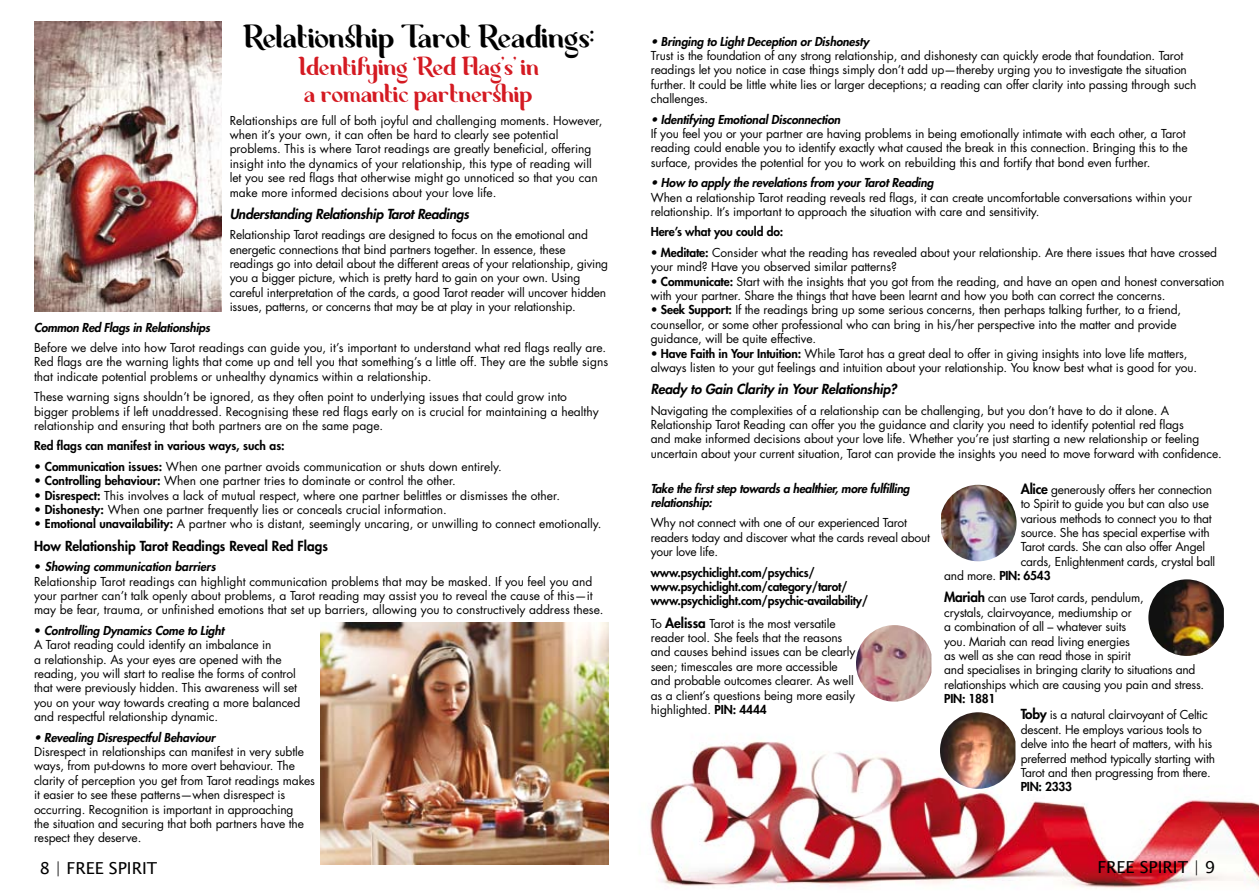
<style>
.page{position:relative;width:1259px;height:893px;background:#fff}
.page>*{position:absolute;margin:0;border:0;box-sizing:border-box;transform-origin:0 0}
.t1{font:37.5px "George";color:#000}
.t2{font:30px/27px "George";color:#d41a22}
.t3{font:16.5px "Lucida Sans Unicode";color:#000}
.t4{font:italic 800 13.5px "Futura Std";letter-spacing:-.02em;color:#000}
.t5{font:800 13.5px "Futura Std";color:#000}
.t6{font:12px/14.4px "Futura Std";letter-spacing:-.01em;color:#000}
.t7{font:italic 800 12px/14.4px "Futura Std";letter-spacing:-.01em;color:#000}
.t8{font:800 12px/14.4px "Futura Std";letter-spacing:-.02em;color:#000}
.t9{font:800 12px "Futura Std";color:#000}
.s1{font-weight:800}
.s2{font-weight:800;font-style:italic}
.s3{font-weight:800;font-size:13.5px}
</style>
<div class="page">
<img style="left:320px;top:623px;width:288px;height:241px">
<img style="left:34px;top:21px;width:187px;height:290px">
<img style="left:650px;top:517px;width:609px;height:372px">
<img style="left:856px;top:625px;width:75px;height:77px">
<img style="left:941px;top:485px;width:75px;height:76px">
<img style="left:1148px;top:579px;width:76px;height:77px">
<img style="left:940px;top:712px;width:75px;height:77px">
<h1 class="t1" style="left:243px;top:17px;width:628px">Relationship Tarot Readings:</h1>
<h2 class="t2" style="left:298px;top:54px;width:243px">Identifying ‘Red Flag’s’ in a romantic partnership</h2>
<p class="t6" style="left:230px;top:113px;width:374px">Relationships are full of both joyful and challenging moments. However, when it’s your own, it can often be hard to clearly see potential problems. This is where Tarot readings are greatly beneficial, offering insight into the dynamics of your relationship, this type of reading will let you see red flags that otherwise might go unnoticed so that you can make more informed decisions about your love life.</p>
<p class="t4" style="left:230px;top:205px;width:241px">Understanding Relationship Tarot Readings</p>
<p class="t6" style="left:230px;top:228px;width:380px">Relationship Tarot readings are designed to focus on the emotional and energetic connections that bind partners together. In essence, these readings go into detail about the different areas of your relationship, giving you a bigger picture, which is pretty hard to gain on your own. Using careful interpretation of the cards, a good Tarot reader will uncover hidden issues, patterns, or concerns that may be at play in your relationship.</p>
<p class="t7" style="left:34px;top:320px;width:178px">Common Red Flags in Relationships</p>
<p class="t6" style="left:34px;top:341px;width:576px">Before we delve into how Tarot readings can guide you, it’s important to understand what red flags really are.<br>Red flags are the warning lights that come up and tell you that something’s a little off. They are the subtle signs that indicate potential problems or unhealthy dynamics within a relationship.</p>
<p class="t6" style="left:34px;top:390px;width:566px">These warning signs shouldn’t be ignored, as they often point to underlying issues that could grow into bigger problems if left unaddressed. Recognising these red flags early on is crucial for maintaining a healthy relationship and ensuring that both partners are on the same page.</p>
<p class="t9" style="left:34px;top:438px;width:252px">Red flags can manifest in various ways, such as:</p>
<p class="t6" style="left:34px;top:459px;width:469px">• <span class="s1">Communication issues:</span> When one partner avoids communication or shuts down entirely.</p>
<p class="t6" style="left:34px;top:474px;width:423px">• <span class="s1">Controlling behaviour:</span> When one partner tries to dominate or control the other.</p>
<p class="t6" style="left:34px;top:488px;width:527px">• <span class="s1">Disrespect:</span> This involves a lack of mutual respect, where one partner belittles or dismisses the other.</p>
<p class="t6" style="left:34px;top:503px;width:414px">• <span class="s1">Dishonesty:</span> When one partner frequently lies or conceals crucial information.</p>
<p class="t6" style="left:34px;top:517px;width:569px">• <span class="s1">Emotional unavailability:</span> A partner who is distant, seemingly uncaring, or unwilling to connect emotionally.</p>
<p class="t5" style="left:34px;top:537px;width:295px">How Relationship Tarot Readings Reveal Red Flags</p>
<p class="t6" style="left:34px;top:560px;width:571px">• <span class="s2">Showing communication barriers<br></span>Relationship Tarot readings can highlight communication problems that may be masked. If you feel you and your partner can’t talk openly about problems, a Tarot reading may assist you to reveal the cause of this—it may be fear, trauma, or unfinished emotions that set up barriers, allowing you to constructively address these.</p>
<p class="t6" style="left:34px;top:623px;width:268px"><span class="s1">•</span> <span class="s2">Controlling Dynamics Come to Light<br></span>A Tarot reading could identify an imbalance in<br>a relationship. As your eyes are opened with the reading, you will start to realise the forms of control that were previously hidden. This awareness will set you on your way towards creating a more balanced and respectful relationship dynamic.</p>
<p class="t7" style="left:34px;top:730px;width:183px">• Revealing Disrespectful Behaviour</p>
<p class="t6" style="left:34px;top:744px;width:282px">Disrespect in relationships can manifest in very subtle ways, from put-downs to more overt behaviour. The clarity of perception you get from Tarot readings makes it easier to see these patterns—when disrespect is occurring. Recognition is important in approaching<br>the situation and securing that both partners have the respect they deserve.</p>
<h3 class="t3" style="left:40px;top:855px;width:119px">8 | FREE SPIRIT</h3>
<p class="t7" style="left:651px;top:34px;width:220px">• Bringing to Light Deception or Dishonesty</p>
<p class="t6" style="left:651px;top:48px;width:547px">Trust is the foundation of any strong relationship, and dishonesty can quickly erode that foundation. Tarot readings let you notice in case things simply don’t add up—thereby urging you to investigate the situation further. It could be little white lies or larger deceptions; a reading can offer clarity into passing through such challenges.</p>
<p class="t7" style="left:651px;top:112px;width:191px">• Identifying Emotional Disconnection</p>
<p class="t6" style="left:651px;top:126px;width:538px">If you feel you or your partner are having problems in being emotionally intimate with each other, a Tarot reading could enable you to identify exactly what caused the break in this connection. Bringing this to the surface, provides the potential for you to work on rebuilding this and fortify that bond even further.</p>
<p class="t7" style="left:651px;top:176px;width:284px">• How to apply the revelations from your Tarot Reading</p>
<p class="t6" style="left:651px;top:190px;width:543px">When a relationship Tarot reading reveals red flags, it can create uncomfortable conversations within your relationship. It’s important to approach the situation with care and sensitivity.</p>
<p class="t8" style="left:651px;top:225px;width:134px">Here’s what you could do:</p>
<p class="t6" style="left:651px;top:245px;width:568px"><span class="s1">• Meditate:</span> Consider what the reading has revealed about your relationship. Are there issues that have crossed your mind? Have you observed similar patterns?</p>
<p class="t6" style="left:651px;top:274px;width:575px"><span class="s1">• Communicate:</span> Start with the insights that you got from the reading, and have an open and honest conversation with your partner. Share the things that have been learnt and how you both can correct the concerns.</p>
<p class="t6" style="left:651px;top:303px;width:532px"><span class="s1">• Seek Support:</span> If the readings bring up some serious concerns, then perhaps talking further, to a friend, counsellor, or some other professional who can bring in his/her perspective into the matter and provide guidance, will be quite effective.</p>
<p class="t6" style="left:651px;top:346px;width:548px"><span class="s1">• Have Faith in Your Intuition:</span> While Tarot has a great deal to offer in giving insights into love life matters, always listen to your gut feelings and intuition about your relationship. You know best what is good for you.</p>
<p class="t4" style="left:651px;top:381px;width:248px">Ready to Gain Clarity in Your Relationship?</p>
<p class="t6" style="left:651px;top:403px;width:572px">Navigating the complexities of a relationship can be challenging, but you don’t have to do it alone. A Relationship Tarot Reading can offer you the guidance and clarity you need to identify potential red flags<br>and make informed decisions about your love life. Whether you’re just starting a new relationship or feeling uncertain about your current situation, Tarot can provide the insights you need to move forward with confidence.</p>
<p class="t7" style="left:651px;top:481px;width:260px">Take the first step towards a healthier, more fulfilling relationship:</p>
<p class="t6" style="left:651px;top:516px;width:281px">Why not connect with one of our experienced Tarot readers today and discover what the cards reveal about your love life.</p>
<p class="t8" style="left:651px;top:565px;width:219px">www.psychiclight.com/psychics/ www.psychiclight.com/category/tarot/ www.psychiclight.com/psychic-availability/</p>
<p class="t6" style="left:651px;top:616px;width:206px">To <span class="s3">Aelissa</span> Tarot is the most versatile reader tool. She feels that the reasons and causes behind issues can be clearly seen; timescales are more accessible and probable outcomes clearer. As well as a client’s questions being more easily highlighted. <span class="s1">PIN: 4444</span></p>
<p class="t6" style="left:1020px;top:482px;width:193px"><span class="s3">Alice</span> generously offers her connection</p>
<p class="t6" style="left:1020px;top:497px;width:190px">to Spirit to guide you but can also use</p>
<p class="t6" style="left:1020px;top:511px;width:192px">various methods to connect you to that</p>
<p class="t6" style="left:1020px;top:525px;width:190px">source. She has special expertise with</p>
<p class="t6" style="left:1020px;top:540px;width:186px">Tarot cards. She can also offer Angel</p>
<p class="t6" style="left:1020px;top:554px;width:196px">cards, Enlightenment cards, crystal ball</p>
<p class="t6" style="left:944px;top:569px;width:108px">and more. <span class="s1">PIN: 6543</span></p>
<p class="t6" style="left:944px;top:591px;width:262px"><span class="s3">Mariah</span> can use Tarot cards, pendulum,<br>crystals, clairvoyance, mediumship or<br>a combination of all – whatever suits<br>you. Mariah can read living energies<br>as well as she can read those in spirit<br>and specialises in bringing clarity to situations and relationships which are causing you pain and stress.</p>
<p class="t8" style="left:944px;top:692px;width:53px">PIN: 1881</p>
<p class="t6" style="left:1020px;top:708px;width:196px"><span class="s3">Toby</span> is a natural clairvoyant of Celtic descent. He employs various tools to delve into the heart of matters, with his preferred method typically starting with Tarot and then progressing from there.</p>
<p class="t8" style="left:1020px;top:780px;width:53px">PIN: 2333</p>
<h3 class="t3" style="left:1097px;top:854px;width:119px">FREE SPIRIT | 9</h3>
</div>
